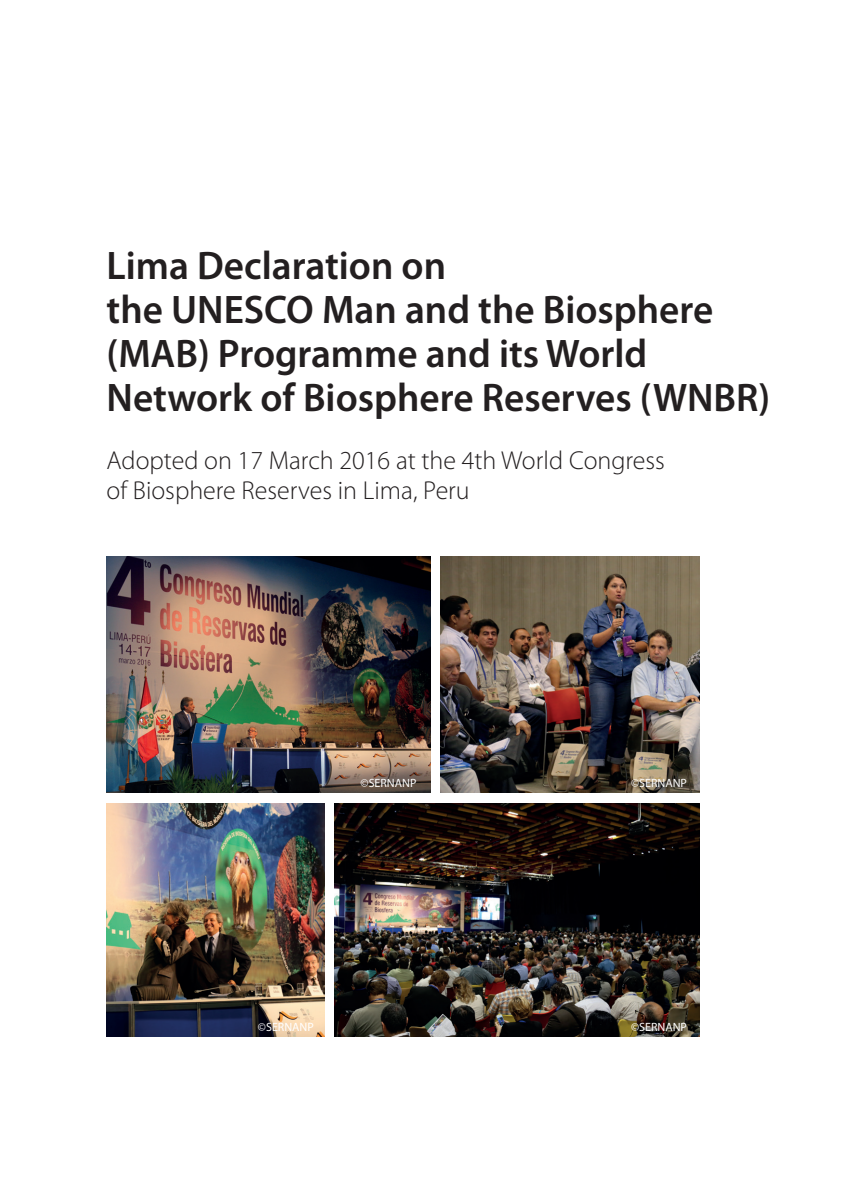
<style>
.page{position:relative;width:859px;height:1203px;background:#fff}
.page>*{position:absolute;margin:0;border:0;box-sizing:border-box;transform-origin:0 0}
.t1{font:600 40px/44px "Myriad Pro";color:#231f20}
.t2{font:300 26px/30px "Myriad Pro";color:#231f20}
.t3{font:12px "Myriad Pro";color:#fff}
</style>
<div class="page">
<img style="left:441px;top:557px;width:258px;height:236px">
<img style="left:107px;top:557px;width:323px;height:236px">
<img style="left:107px;top:803px;width:218px;height:233px">
<img style="left:335px;top:803px;width:364px;height:233px">
<p class="t1" style="left:107px;top:242px;width:665px">Lima Declaration on<br>the UNESCO Man and the Biosphere (MAB) Programme and its World<br>Network of Biosphere Reserves (WNBR)</p>
<p class="t2" style="left:107px;top:445px;width:560px">Adopted on 17 March 2016 at the 4th World Congress of Biosphere Reserves in Lima, Peru</p>
<p class="t3" style="left:361px;top:776px;width:57px">©SERNANP</p>
<p class="t3" style="left:631px;top:776px;width:57px">©SERNANP</p>
<p class="t3" style="left:258px;top:1019px;width:57px">©SERNANP</p>
<p class="t3" style="left:631px;top:1019px;width:57px">©SERNANP</p>
</div>
